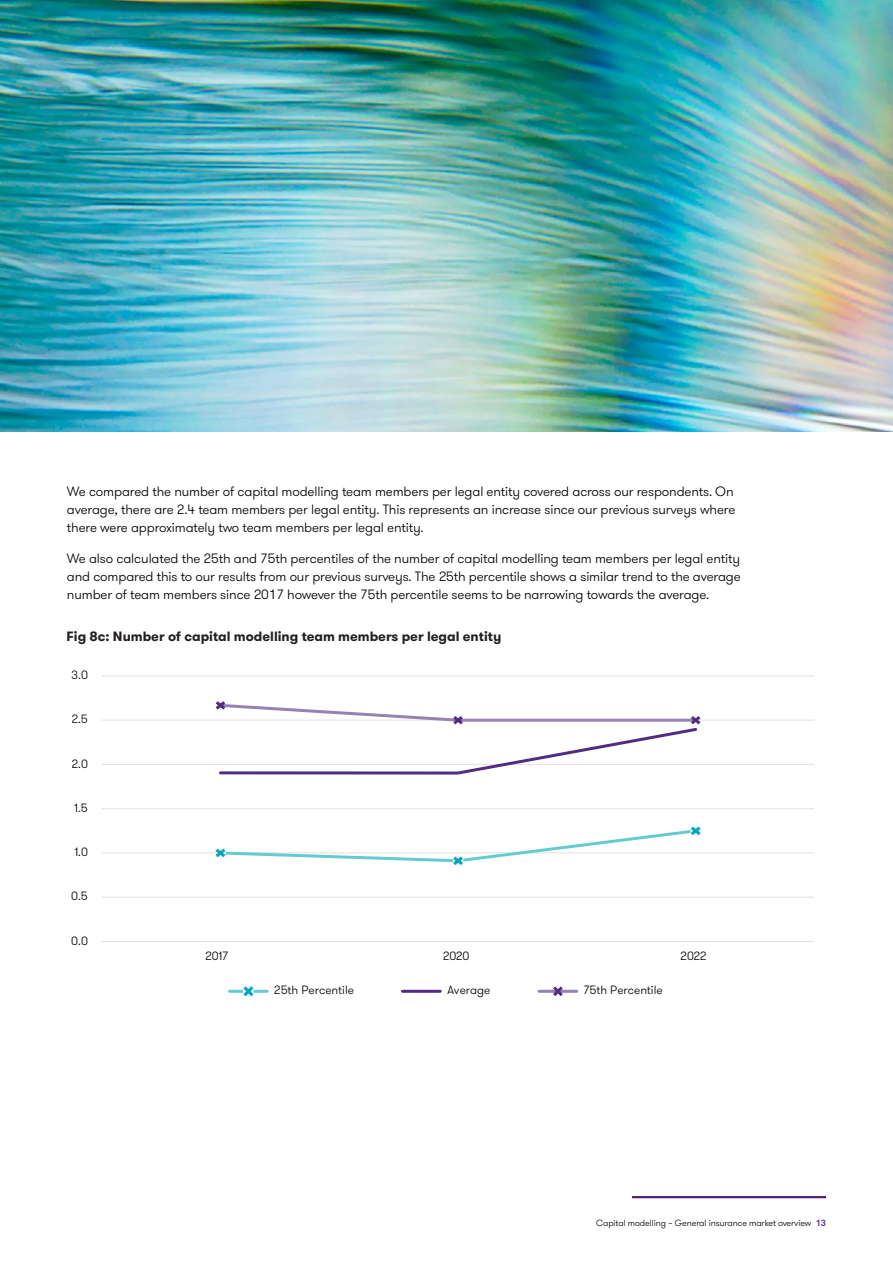
<style>
.page{position:relative;width:893px;height:1263px;background:#fff}
.page>*{position:absolute;margin:0;border:0;box-sizing:border-box;transform-origin:0 0}
.t1{font:300 13.5px/18px "GT Walsheim Pro";letter-spacing:-.01em;color:#000}
.t2{font:700 13.5px "GT Walsheim Pro";color:#231f20}
.t3{font:300 12px "GT Walsheim Pro";color:#000}
.t4{font:300 9px "GT Walsheim Pro";letter-spacing:-.01em;color:#000}
.s1{font-weight:500;color:#512178}
</style>
<div class="page">
<hr style="left:632px;top:1196px;width:194px;height:2px;background:#512178">
<img style="left:0;top:0;width:893px;height:432px">
<hr style="left:102px;top:897px;width:712px;height:1px;background:#e5e1dd">
<hr style="left:102px;top:852px;width:712px;height:1px;background:#e5e1dd">
<hr style="left:102px;top:808px;width:712px;height:1px;background:#e5e1dd">
<hr style="left:102px;top:764px;width:712px;height:1px;background:#e5e1dd">
<hr style="left:102px;top:720px;width:712px;height:1px;background:#e5e1dd">
<hr style="left:102px;top:675px;width:712px;height:1px;background:#e5e1dd">
<hr style="left:102px;top:941px;width:712px;height:1px;background:#e5e1dd">
<svg style="left:212px;top:826px;width:492px;height:39px"></svg>
<svg style="left:212px;top:701px;width:492px;height:74px"></svg>
<svg style="left:229px;top:986px;width:38px;height:11px"></svg>
<hr style="left:402px;top:990px;width:38px;height:3px;background:#4f2d7f">
<svg style="left:539px;top:986px;width:38px;height:10px"></svg>
<p class="t1" style="left:67px;top:482px;width:670px">We compared the number of capital modelling team members per legal entity covered across our respondents. On average, there are 2.4 team members per legal entity. This represents an increase since our previous surveys where there were approximately two team members per legal entity.</p>
<p class="t1" style="left:67px;top:549px;width:675px;text-align:justify">We also calculated the 25th and 75th percentiles of the number of capital modelling team members per legal entity and compared this to our results from our previous surveys. The 25th percentile shows a similar trend to the average number of team members since 2017 however the 75th percentile seems to be narrowing towards the average.</p>
<p class="t2" style="left:66px;top:627px;width:436px">Fig 8c: Number of capital modelling team members per legal entity</p>
<p class="t3" style="left:72px;top:667px;width:18px">3.0</p>
<p class="t3" style="left:72px;top:712px;width:18px">2.5</p>
<p class="t3" style="left:72px;top:756px;width:18px">2.0</p>
<p class="t3" style="left:74px;top:800px;width:15px">1.5</p>
<p class="t3" style="left:74px;top:844px;width:15px">1.0</p>
<p class="t3" style="left:71px;top:889px;width:18px">0.5</p>
<p class="t3" style="left:71px;top:933px;width:18px">0.0</p>
<p class="t3" style="left:205px;top:948px;width:24px">2017</p>
<p class="t3" style="left:443px;top:948px;width:28px">2020</p>
<p class="t3" style="left:681px;top:948px;width:27px">2022</p>
<p class="t3" style="left:274px;top:983px;width:81px">25th Percentile</p>
<p class="t3" style="left:447px;top:983px;width:45px">Average</p>
<p class="t3" style="left:584px;top:983px;width:80px">75th Percentile</p>
<p class="t4" style="left:596px;top:1217px;width:231px">Capital modelling – General insurance market overview <span class="s1">13</span></p>
</div>
